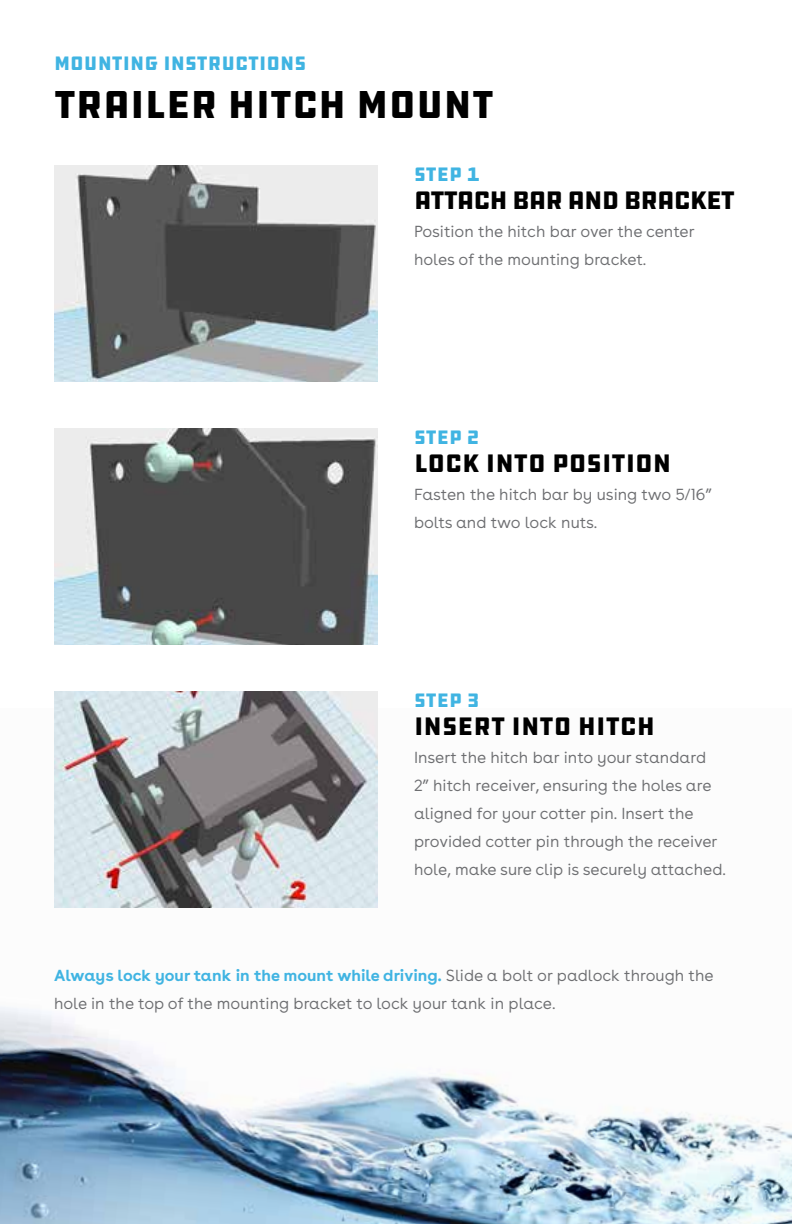
<style>
.page{position:relative;width:792px;height:1224px;background:#fff}
.page>*{position:absolute;margin:0;border:0;box-sizing:border-box;transform-origin:0 0}
.t1{font:40px "DDC Hardware";color:#000}
.t2{font:26px "DDC Hardware";color:#000}
.t3{font:26px "DDC Hardware";letter-spacing:-.04em;color:#000}
.t4{font:20px "DDC Hardware";color:#40b4e2}
.t5{font:300 16px/28px "Buenos Aires";color:#6d6e71}
.s1{font-weight:700;color:#40b4e2}
</style>
<div class="page">
<img style="left:0;top:907px;width:792px;height:317px">
<img style="left:54px;top:165px;width:324px;height:216px">
<img style="left:54px;top:428px;width:324px;height:216px">
<img style="left:54px;top:691px;width:324px;height:216px">
<p class="t4" style="left:54px;top:51px;width:254px">MOUNTING INSTRUCTIONS</p>
<h1 class="t1" style="left:54px;top:79px;width:442px">TRAILER HITCH MOUNT</h1>
<p class="t4" style="left:414px;top:162px;width:67px">STEP 1</p>
<h2 class="t3" style="left:414px;top:184px;width:323px">ATTACH BAR AND BRACKET</h2>
<p class="t5" style="left:414px;top:218px;width:282px">Position the hitch bar over the center holes of the mounting bracket.</p>
<p class="t4" style="left:414px;top:425px;width:67px">STEP 2</p>
<h2 class="t2" style="left:414px;top:447px;width:259px">LOCK INTO POSITION</h2>
<p class="t5" style="left:414px;top:481px;width:300px">Fasten the hitch bar by using two 5/16” bolts and two lock nuts.</p>
<p class="t4" style="left:414px;top:688px;width:67px">STEP 3</p>
<h2 class="t2" style="left:414px;top:710px;width:243px">INSERT INTO HITCH</h2>
<p class="t5" style="left:414px;top:744px;width:313px">Insert the hitch bar into your standard<br>2” hitch receiver, ensuring the holes are aligned for your cotter pin. Insert the provided cotter pin through the receiver hole, make sure clip is securely attached.</p>
<p class="t5" style="left:54px;top:962px;width:661px"><span class="s1">Always lock your tank in the mount while driving.</span> Slide a bolt or padlock through the hole in the top of the mounting bracket to lock your tank in place.</p>
</div>
